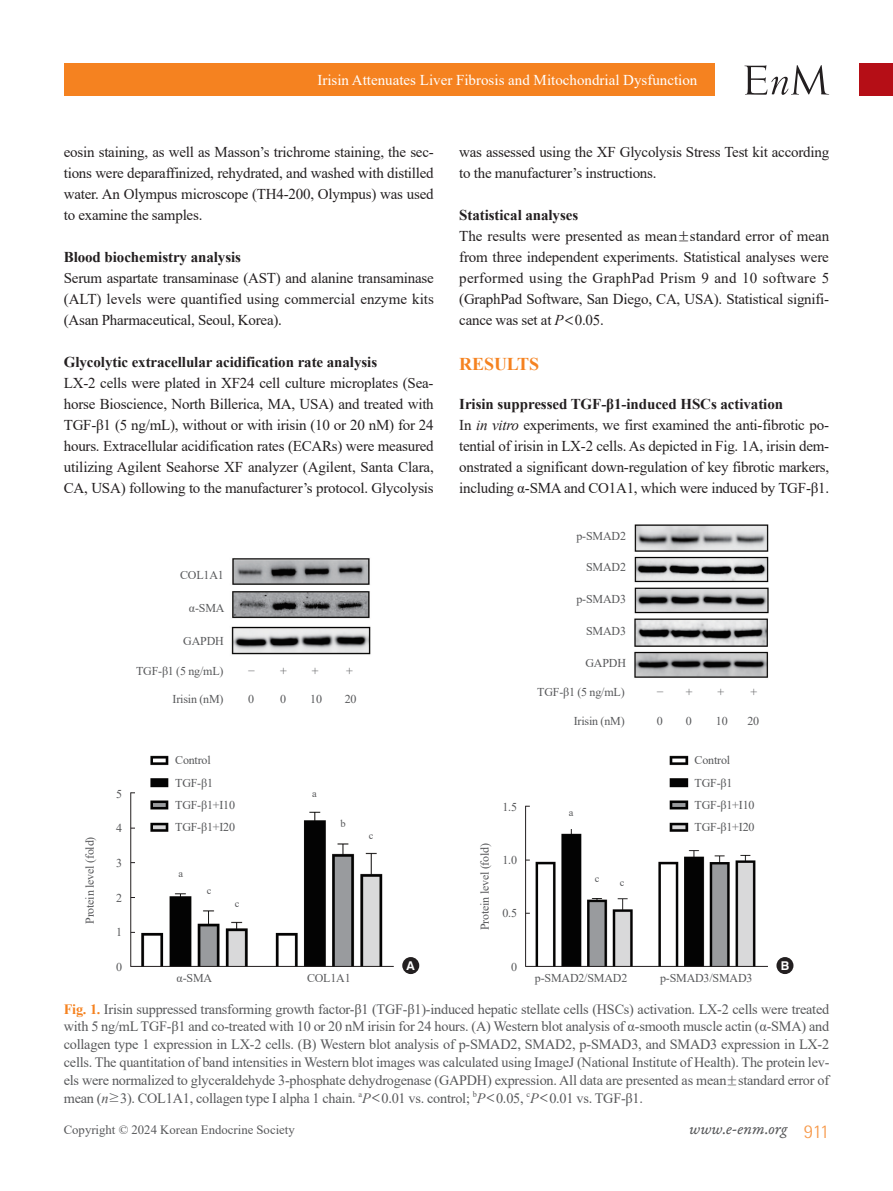
<style>
.page{position:relative;width:893px;height:1191px;background:#fff}
.page>*{position:absolute;margin:0;border:0;box-sizing:border-box;transform-origin:0 0}
.t1{font:700 18px "Times New Roman";letter-spacing:-.005em;color:#f58220}
.t2{font:16.5px "Garamond Premr Pro It Capt";color:#57585a}
.t3{font:15px/21px "Times New Roman";letter-spacing:-.015em;color:#231f20;text-align:justify}
.t4{font:700 15px "Times New Roman";letter-spacing:-.005em;color:#231f20}
.t5{font:15px "Times New Roman";color:#fff}
.t6{font:14.25px/17.9px "Times New Roman";letter-spacing:-.015em;color:#57585a;text-align:justify}
.t7{font:12.75px "Times New Roman";color:#57585a}
.t8{font:700 12.15px "Swiss 721 BT";color:#fff}
.t9{font:12px/22px "Times New Roman";letter-spacing:-.015em;color:#57585a}
.t10{font:10.5px "Times New Roman";color:#57585a}
.s1{font-weight:700}
.s2{font-family:"Dotum"}
.s3{font-style:italic}
.s4{font-weight:700;color:#f58220}
.s5{font-family:"Rotis Semi Sans Std";font-weight:300;font-size:19.5px;color:#f79848}
</style>
<div class="page">
<div style="left:859px;top:64px;width:34px;height:32px;background:#b50e16"></div>
<div style="left:64px;top:64px;width:650px;height:32px;background:#f58220"></div>
<svg style="left:744px;top:65px;width:85px;height:30px"></svg>
<img style="left:138px;top:811px;width:256px;height:155px">
<img style="left:533px;top:830px;width:235px;height:136px">
<img style="left:145px;top:755px;width:26px;height:81px">
<img style="left:664px;top:755px;width:27px;height:81px">
<img style="left:231px;top:558px;width:140px;height:97px">
<img style="left:634px;top:524px;width:135px;height:154px">
<div style="left:170px;top:868px;width:21px;height:13px;background:#fff"></div>
<div style="left:333px;top:818px;width:21px;height:12px;background:#fff"></div>
<div style="left:361px;top:830px;width:21px;height:12px;background:#fff"></div>
<div style="left:586px;top:873px;width:22px;height:12px;background:#fff"></div>
<div style="left:611px;top:877px;width:22px;height:13px;background:#fff"></div>
<div style="left:199px;top:885px;width:21px;height:12px;background:#fff"></div>
<div style="left:227px;top:897px;width:21px;height:13px;background:#fff"></div>
<hr style="left:130px;top:792px;width:1px;height:174px;background:#231f20">
<hr style="left:525px;top:806px;width:1px;height:160px;background:#231f20">
<hr style="left:130px;top:966px;width:264px;height:1px;background:#231f20">
<hr style="left:525px;top:966px;width:243px;height:1px;background:#231f20">
<div style="left:402px;top:957px;width:17px;height:17px;background:#231f20;border-radius:50%"></div>
<div style="left:776px;top:957px;width:17px;height:17px;background:#231f20;border-radius:50%"></div>
<p class="t5" style="left:317px;top:69px;width:381px">Irisin Attenuates Liver Fibrosis and Mitochondrial Dysfunction</p>
<p class="t3" style="left:64px;top:141px;width:372px">eosin staining, as well as Masson’s trichrome staining, the sec&shy;tions were deparaffinized, rehydrated, and washed with distilled water. An Olympus microscope (TH4-200, Olympus) was used to examine the samples.</p>
<p class="t4" style="left:64px;top:246px;width:179px">Blood biochemistry analysis</p>
<p class="t3" style="left:64px;top:267px;width:372px">Serum aspartate transaminase (AST) and alanine transaminase (ALT) levels were quantified using commercial enzyme kits (Asan Pharmaceutical, Seoul, Korea).</p>
<p class="t4" style="left:64px;top:351px;width:315px">Glycolytic extracellular acidification rate analysis</p>
<p class="t3" style="left:64px;top:372px;width:372px">LX-2 cells were plated in XF24 cell culture microplates (Sea&shy;horse Bioscience, North Billerica, MA, USA) and treated with TGF-β1 (5 ng/mL), without or with irisin (10 or 20 nM) for 24 hours. Extracellular acidification rates (ECARs) were measured utilizing Agilent Seahorse XF analyzer (Agilent, Santa Clara, CA, USA) following to the manufacturer’s protocol. Glycolysis</p>
<p class="t9" style="left:180px;top:563px;width:45px">COL1A1</p>
<p class="t9" style="left:189px;top:596px;width:37px">α-SMA</p>
<p class="t9" style="left:183px;top:630px;width:42px">GAPDH</p>
<p class="t9" style="left:136px;top:659px;width:89px">TGF-β1 (5 ng/mL)</p>
<p class="t9" style="left:173px;top:688px;width:52px">Irisin (nM)</p>
<p class="t9" style="left:248px;top:659px;width:8px">−</p>
<p class="t9" style="left:280px;top:659px;width:8px">+</p>
<p class="t9" style="left:312px;top:659px;width:8px">+</p>
<p class="t9" style="left:346px;top:659px;width:8px">+</p>
<p class="t9" style="left:248px;top:688px;width:7px">0</p>
<p class="t9" style="left:280px;top:688px;width:7px">0</p>
<p class="t9" style="left:310px;top:688px;width:13px">10</p>
<p class="t9" style="left:345px;top:688px;width:13px">20</p>
<p class="t3" style="left:459px;top:141px;width:371px">was assessed using the XF Glycolysis Stress Test kit according to the manufacturer’s instructions.</p>
<p class="t3" style="left:459px;top:204px;width:371px;text-align:left"><span class="s1">Statistical analyses<br></span>The results were presented as mean<span class="s2">±</span>standard error of mean from three independent experiments. Statistical analyses were performed using the GraphPad Prism 9 and 10 software 5 (GraphPad Software, San Diego, CA, USA). Statistical signifi&shy;cance was set at <span class="s3">P</span><span class="s2">&lt;</span>0.05.</p>
<p class="t1" style="left:459px;top:351px;width:81px">RESULTS</p>
<p class="t3" style="left:459px;top:393px;width:372px;text-align:left"><span class="s1">Irisin suppressed TGF-β1-induced HSCs activation<br></span>In <span class="s3">in vitro</span> experiments, we first examined the anti-fibrotic po&shy;tential of irisin in LX-2 cells. As depicted in Fig. 1A, irisin dem&shy;onstrated a significant down-regulation of key fibrotic markers, including α-SMA and CO1A1, which were induced by TGF-β1.</p>
<p class="t9" style="left:576px;top:524px;width:51px">p-SMAD2</p>
<p class="t9" style="left:586px;top:556px;width:41px">SMAD2</p>
<p class="t9" style="left:576px;top:587px;width:51px">p-SMAD3</p>
<p class="t9" style="left:586px;top:619px;width:41px">SMAD3</p>
<p class="t9" style="left:585px;top:651px;width:42px">GAPDH</p>
<p class="t9" style="left:537px;top:680px;width:89px">TGF-β1 (5 ng/mL)</p>
<p class="t9" style="left:574px;top:709px;width:52px">Irisin (nM)</p>
<p class="t9" style="left:657px;top:680px;width:8px">−</p>
<p class="t9" style="left:686px;top:680px;width:8px">+</p>
<p class="t9" style="left:717px;top:680px;width:8px">+</p>
<p class="t9" style="left:750px;top:680px;width:8px">+</p>
<p class="t9" style="left:657px;top:709px;width:7px">0</p>
<p class="t9" style="left:686px;top:709px;width:7px">0</p>
<p class="t9" style="left:716px;top:709px;width:13px">10</p>
<p class="t9" style="left:747px;top:709px;width:13px">20</p>
<p class="t9" style="left:175px;top:749px;width:61px">Control<br>TGF-β1<br>TGF-β1+I10<br>TGF-β1+I20</p>
<p class="t9" style="left:695px;top:749px;width:61px">Control<br>TGF-β1<br>TGF-β1+I10<br>TGF-β1+I20</p>
<p class="t9" style="left:116px;top:782px;width:7px">5</p>
<p class="t9" style="left:116px;top:817px;width:7px">4</p>
<p class="t9" style="left:116px;top:851px;width:7px">3</p>
<p class="t9" style="left:116px;top:886px;width:7px">2</p>
<p class="t9" style="left:116px;top:920px;width:7px">1</p>
<p class="t9" style="left:116px;top:955px;width:7px">0</p>
<p class="t10" style="left:312px;top:785px;width:6px">a</p>
<p class="t9" style="left:502px;top:795px;width:16px">1.5</p>
<p class="t10" style="left:569px;top:804px;width:6px">a</p>
<p class="t10" style="left:341px;top:815px;width:7px">b</p>
<p class="t10" style="left:369px;top:827px;width:6px">c</p>
<p class="t9" style="left:79px;top:924px;width:89px;rotate:-90deg">Protein level (fold)</p>
<p class="t9" style="left:473px;top:930px;width:89px;rotate:-90deg">Protein level (fold)</p>
<p class="t9" style="left:502px;top:848px;width:16px">1.0</p>
<p class="t10" style="left:178px;top:866px;width:6px">a</p>
<p class="t10" style="left:595px;top:870px;width:6px">c</p>
<p class="t10" style="left:620px;top:875px;width:6px">c</p>
<p class="t10" style="left:207px;top:883px;width:6px">c</p>
<p class="t10" style="left:235px;top:895px;width:6px">c</p>
<p class="t9" style="left:502px;top:902px;width:16px">0.5</p>
<p class="t8" style="left:407px;top:958px;width:10px">A</p>
<p class="t8" style="left:781px;top:958px;width:10px">B</p>
<p class="t9" style="left:511px;top:955px;width:7px">0</p>
<p class="t9" style="left:177px;top:966px;width:37px">α-SMA</p>
<p class="t9" style="left:535px;top:966px;width:94px">p-SMAD2/SMAD2</p>
<p class="t9" style="left:660px;top:966px;width:94px">p-SMAD3/SMAD3</p>
<p class="t9" style="left:307px;top:966px;width:45px">COL1A1</p>
<p class="t6" style="left:64px;top:999px;width:767px"><span class="s4">Fig. 1.</span> Irisin suppressed transforming growth factor-β1 (TGF-β1)-induced hepatic stellate cells (HSCs) activation. LX-2 cells were treated with 5 ng/mL TGF-β1 and co-treated with 10 or 20 nM irisin for 24 hours. (A) Western blot analysis of α-smooth muscle actin (α-SMA) and collagen type 1 expression in LX-2 cells. (B) Western blot analysis of p-SMAD2, SMAD2, p-SMAD3, and SMAD3 expression in LX-2 cells. The quantitation of band intensities in Western blot images was calculated using ImageJ (National Institute of Health). The protein lev&shy;els were normalized to glyceraldehyde 3-phosphate dehydrogenase (GAPDH) expression. All data are presented as mean<span class="s2">±</span>standard error of mean (<span class="s3">n</span><span class="s2">≥</span>3). COL1A1, collagen type I alpha 1 chain. <sup>a</sup><span class="s3">P</span><span class="s2">&lt;</span>0.01 vs. control; <sup>b</sup><span class="s3">P</span><span class="s2">&lt;</span>0.05, <sup>c</sup><span class="s3">P</span><span class="s2">&lt;</span>0.01 vs. TGF-β1.</p>
<p class="t7" style="left:64px;top:1120px;width:233px">Copyright © 2024 Korean Endocrine Society</p>
<p class="t2" style="left:689px;top:1118px;width:141px">www.e-enm.org <span class="s5">911</span></p>
</div>
